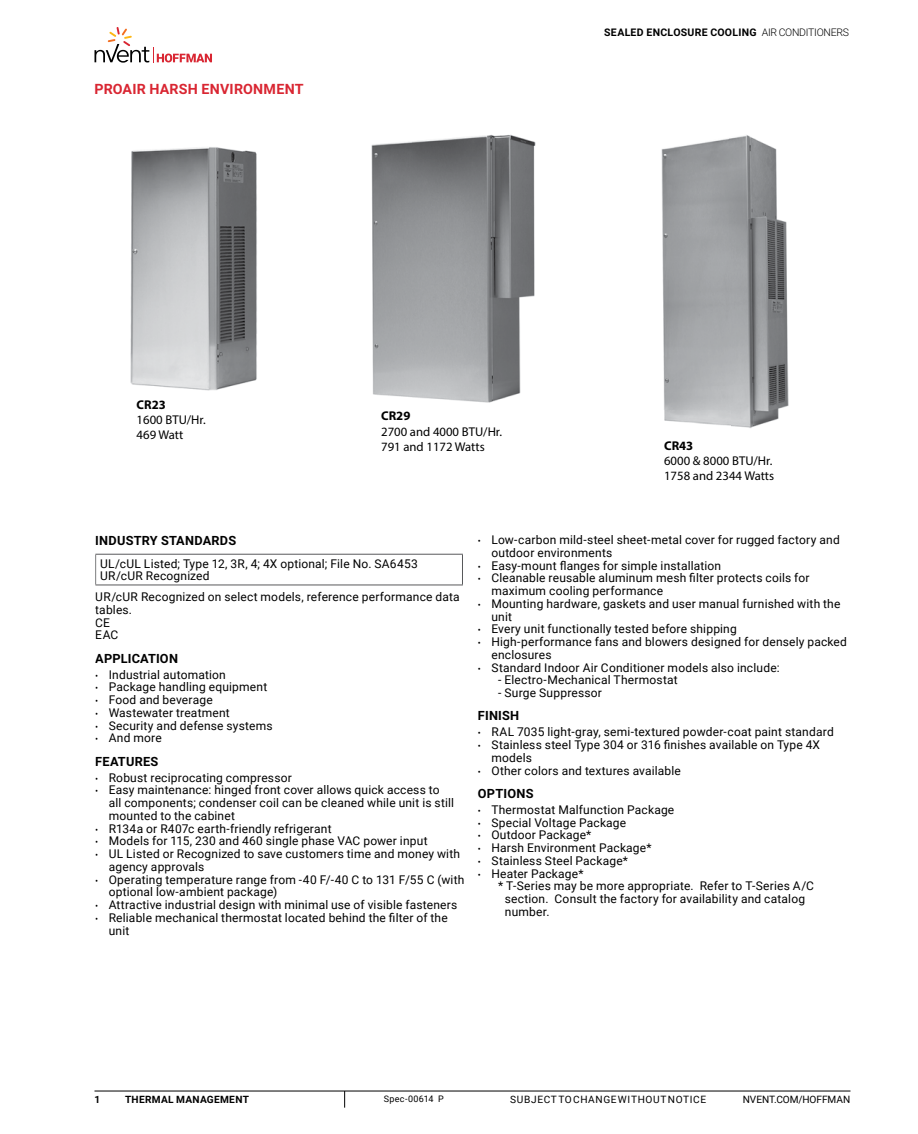
<style>
.page{position:relative;width:918px;height:1134px;background:#fff}
.page>*{position:absolute;margin:0;border:0;box-sizing:border-box;transform-origin:0 0}
.t1{font:700 14.25px "Roboto";letter-spacing:.015em;color:#d92632}
.t2{font:12.75px/15.3px "Myriad Pro";color:#000}
.t3{font:700 12.75px "Roboto";letter-spacing:.015em;color:#000}
.t4{font:700 12.75px "Myriad Pro";color:#000}
.t5{font:12px/12.8px "Roboto";letter-spacing:.015em;color:#000}
.t6{font:700 10.5px "Roboto";letter-spacing:.025em;color:#000}
.t7{font:10.2px "Roboto";letter-spacing:.06em;color:#000}
.t8{font:700 10.2px "Roboto";letter-spacing:.03em;color:#000}
.t9{font:10.2px "Roboto";letter-spacing:-.005em;color:#000}
.t10{font:9px "Roboto";letter-spacing:.03em;color:#000}
.s1{font-weight:300}
.s2{font-size:9px}
</style>
<div class="page">
<svg style="left:95px;top:27px;width:117px;height:36px"></svg>
<hr style="left:94px;top:1091px;width:756px;height:1px;background:#000">
<svg style="left:344px;top:1091px;width:1px;height:17px"></svg>
<img style="left:130px;top:134px;width:659px;height:294px">
<hr style="left:95px;top:554px;width:368px;height:1px;background:#58595b">
<hr style="left:95px;top:585px;width:368px;height:1px;background:#58595b">
<hr style="left:462px;top:555px;width:1px;height:30px;background:#58595b">
<p class="t1" style="left:94px;top:79px;width:19px">PROAIR</p>
<p class="t1" style="left:149px;top:79px;width:155px">HARSH ENVIRONMENT</p>
<p class="t6" style="left:604px;top:25px;width:246px">SEALED ENCLOSURE COOLING <span class="s1">AIR CONDITIONERS</span></p>
<p class="t4" style="left:137px;top:396px;width:31px">CR23</p>
<p class="t2" style="left:137px;top:412px;width:71px">1600 BTU/Hr.<br>469 Watt</p>
<p class="t4" style="left:381px;top:408px;width:31px">CR29</p>
<p class="t2" style="left:381px;top:423px;width:122px">2700 and 4000 BTU/Hr.<br>791 and 1172 Watts</p>
<p class="t4" style="left:664px;top:437px;width:31px">CR43</p>
<p class="t2" style="left:664px;top:453px;width:112px">6000 &amp; 8000 BTU/Hr.<br>1758 and 2344 Watts</p>
<p class="t3" style="left:95px;top:531px;width:9px">INDU</p>
<p class="t3" style="left:126px;top:531px;width:61px">STRY STANDARD</p>
<p class="t3" style="left:228px;top:531px;width:9px">S</p>
<p class="t5" style="left:100px;top:557px;width:319px">UL/cUL Listed; Type 12, 3R, 4; 4X optional; File N o. SA6453<br>UR/cUR Recognized</p>
<p class="t5" style="left:95px;top:590px;width:366px">UR/cUR Recognized on select models, reference performance data tables.<br>CE<br>EAC</p>
<p class="t3" style="left:95px;top:649px;width:34px">APPLICA</p>
<p class="t3" style="left:148px;top:649px;width:16px">TION</p>
<p class="t5" style="left:95px;top:668px;width:132px"><span class="s2">•</span> Industrial automation</p>
<p class="t5" style="left:95px;top:680px;width:174px"><span class="s2">•</span> Package handling equipment</p>
<p class="t5" style="left:95px;top:693px;width:119px"><span class="s2">•</span> Food and beverage</p>
<p class="t5" style="left:95px;top:706px;width:136px"><span class="s2">•</span> Wastewater treatment</p>
<p class="t5" style="left:95px;top:719px;width:179px"><span class="s2">•</span> Security and defense systems</p>
<p class="t5" style="left:95px;top:731px;width:68px"><span class="s2">•</span> And more</p>
<p class="t3" style="left:95px;top:752px;width:40px">FEATURE</p>
<p class="t3" style="left:151px;top:752px;width:9px">S</p>
<p class="t5" style="left:95px;top:771px;width:198px"><span class="s2">•</span> Robust reciprocating compressor</p>
<p class="t5" style="left:109px;top:783px;width:347px;text-indent:-14px"><span class="s2">•</span> Easy maintenance: hinged front cover allows quick access to all components; condenser coil can be cleaned while unit is still mounted to the cabinet</p>
<p class="t5" style="left:95px;top:822px;width:238px"><span class="s2">•</span> R134a or R407c earth-friendly refrigerant</p>
<p class="t5" style="left:95px;top:834px;width:334px"><span class="s2">•</span> Models for 115, 230 and 460 single phase VAC power input</p>
<p class="t5" style="left:109px;top:847px;width:353px;text-indent:-14px"><span class="s2">•</span> UL Listed or Recognized to save customers time and money with agency approvals</p>
<p class="t5" style="left:109px;top:873px;width:357px;text-indent:-14px"><span class="s2">•</span> O perating temperature range from -40 F/-40 C to 131 F/55 C (with optional low-ambient package)</p>
<p class="t5" style="left:95px;top:898px;width:364px"><span class="s2">•</span> Attractive industrial design with minimal use of visible fasteners</p>
<p class="t5" style="left:109px;top:911px;width:340px;text-indent:-14px"><span class="s2">•</span> Reliable mechanical thermostat located behind the filter of the unit</p>
<p class="t5" style="left:491px;top:533px;width:350px;text-indent:-14px"><span class="s2">•</span> Low-carbon mild-steel sheet-metal cover for rugged factory and outdoor environments</p>
<p class="t5" style="left:478px;top:558px;width:245px"><span class="s2">•</span> Easy-mount flanges for simple installation</p>
<p class="t5" style="left:491px;top:571px;width:320px;text-indent:-14px"><span class="s2">•</span> Cleanable reusable aluminum mesh filter protects coils for maximum cooling performance</p>
<p class="t5" style="left:491px;top:597px;width:351px;text-indent:-14px"><span class="s2">•</span> Mounting hardware, gaskets and user manual furnished with the unit</p>
<p class="t5" style="left:478px;top:622px;width:260px"><span class="s2">•</span> Every unit functionally tested before shipping</p>
<p class="t5" style="left:491px;top:635px;width:357px;text-indent:-14px"><span class="s2">•</span> High-performance fans and blowers designed for densely packed enclosures</p>
<p class="t5" style="left:478px;top:660px;width:303px"><span class="s2">•</span> Standard Indoor Air Conditioner models also include:</p>
<p class="t5" style="left:498px;top:673px;width:181px">- Electro-Mechanical Thermostat</p>
<p class="t5" style="left:498px;top:686px;width:105px">- Surge Suppressor</p>
<p class="t3" style="left:478px;top:707px;width:41px">FINISH</p>
<p class="t5" style="left:478px;top:725px;width:357px"><span class="s2">•</span> RAL 7035 light-gray, semi-textured powder-coat paint standard</p>
<p class="t5" style="left:491px;top:738px;width:330px;text-indent:-14px"><span class="s2">•</span> Stainless steel Type 304 or 316 finishes available on Type 4X models</p>
<p class="t5" style="left:478px;top:763px;width:205px"><span class="s2">•</span> Other colors and textures available</p>
<p class="t3" style="left:478px;top:784px;width:57px">OPTIONS</p>
<p class="t5" style="left:478px;top:803px;width:198px"><span class="s2">•</span> Thermostat M alfunction Package</p>
<p class="t5" style="left:478px;top:815px;width:150px"><span class="s2">•</span> Special Voltage Package</p>
<p class="t5" style="left:478px;top:828px;width:115px"><span class="s2">•</span> O utdoor Package*</p>
<p class="t5" style="left:478px;top:841px;width:175px"><span class="s2">•</span> Harsh Environment Package*</p>
<p class="t5" style="left:478px;top:854px;width:152px"><span class="s2">•</span> Stainless Steel Package*</p>
<p class="t5" style="left:478px;top:866px;width:107px"><span class="s2">•</span> Heater Package*</p>
<p class="t5" style="left:498px;top:879px;width:316px">* T-Series may be more appropriate. Refer to T-Series A/C</p>
<p class="t5" style="left:505px;top:892px;width:302px">section. Consult the factory for availability and catalog</p>
<p class="t5" style="left:505px;top:905px;width:46px">number.</p>
<p class="t8" style="left:94px;top:1092px;width:7px">1</p>
<p class="t8" style="left:125px;top:1092px;width:125px">THERMAL MANAGEMENT</p>
<p class="t10" style="left:384px;top:1093px;width:62px">Spec-00614 P</p>
<p class="t7" style="left:510px;top:1092px;width:197px">SUBJECT TO CHANGE WITHOUT NOTICE</p>
<p class="t9" style="left:743px;top:1092px;width:107px">nVent.com/HOFFMAN</p>
</div>
